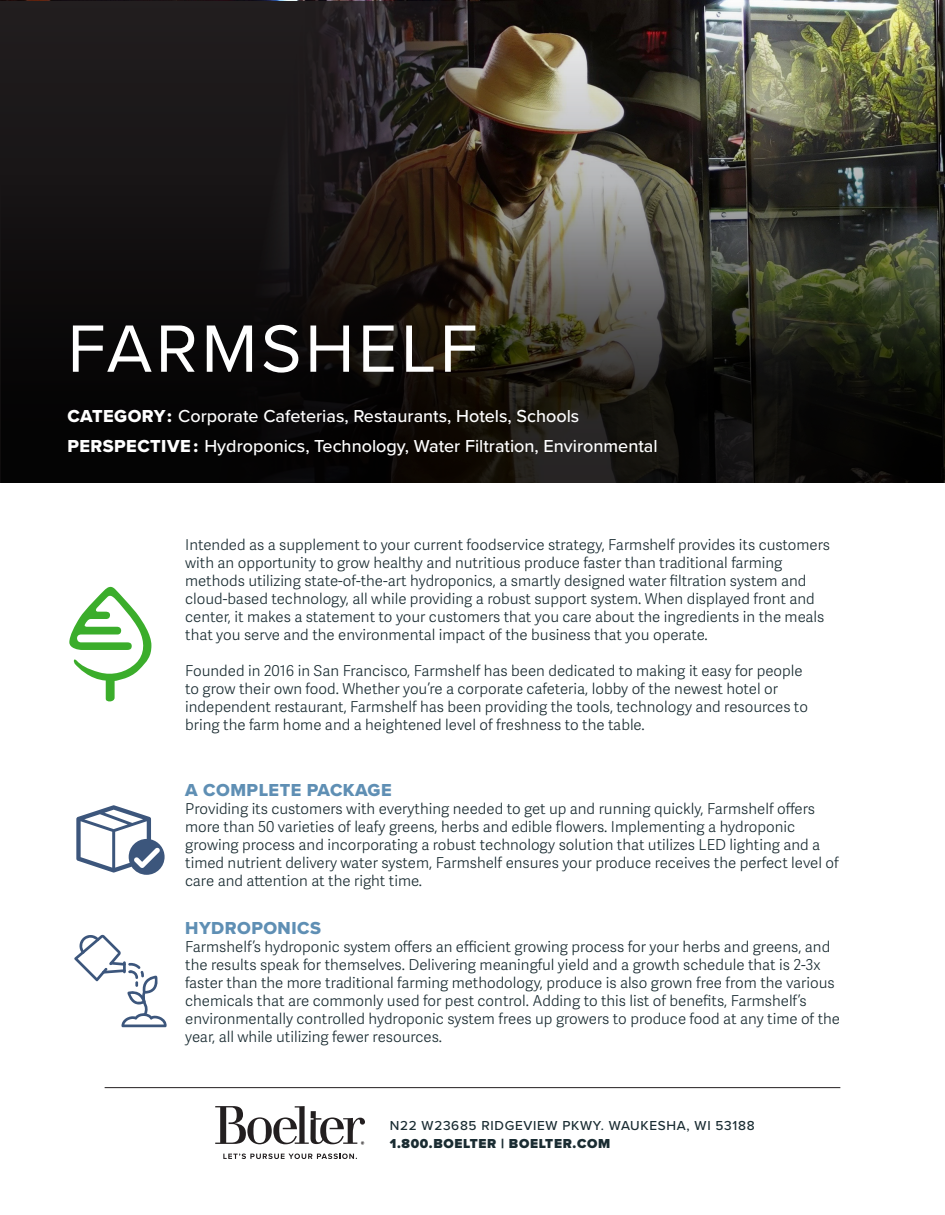
<style>
.page{position:relative;width:945px;height:1215px;background:#fff}
.page>*{position:absolute;margin:0;border:0;box-sizing:border-box;transform-origin:0 0}
.t1{font:69.3px "Proxima Nova";letter-spacing:.05em;color:#fff}
.t2{font:500 18px "Proxima Nova";color:#fff}
.t3{font:18px "Proxima Nova Extrabld";letter-spacing:.025em;color:#5f8fb4}
.t4{font:300 15px/18px "Adelle Sans";color:#1a2c32}
.t5{font:500 13.5px "Proxima Nova";letter-spacing:.05em;color:#1a2c32}
.t6{font:900 13.5px "Proxima Nova";letter-spacing:.05em;color:#1a2c32}
.s1{font-family:"Proxima Nova Extrabld";font-weight:400}
</style>
<div class="page">
<img style="left:0;top:0;width:945px;height:483px">
<hr style="left:105px;top:1087px;width:735px;height:1px;background:#231f20">
<svg style="left:223px;top:1154px;width:134px;height:5px"></svg>
<svg style="left:215px;top:1106px;width:150px;height:39px"></svg>
<svg style="left:76px;top:805px;width:89px;height:70px"></svg>
<svg style="left:74px;top:935px;width:93px;height:92px"></svg>
<svg style="left:69px;top:586px;width:82px;height:115px"></svg>
<p class="t1" style="left:68px;top:297px;width:412px">FARMSHELF</p>
<p class="t2" style="left:68px;top:403px;width:513px"><span class="s1">CATEGORY:</span> Corporate Cafeterias, Restaurants, Hotels, Schools</p>
<p class="t2" style="left:68px;top:433px;width:592px"><span class="s1">PERSPECTIVE :</span> Hydroponics, Technology, Water Filtration, Environmental</p>
<p class="t4" style="left:185px;top:536px;width:646px">Intended as a supplement to your current foodservice strategy, Farmshelf provides its customers with an opportunity to grow healthy and nutritious produce faster than traditional farming methods utilizing state-of-the-art hydroponics, a smartly designed water filtration system and cloud-based technology, all while providing a robust support system. When displayed front and center, it makes a statement to your customers that you care about the ingredients in the meals that you serve and the environmental impact of the business that you operate.</p>
<p class="t4" style="left:185px;top:662px;width:624px">Founded in 2016 in San Francisco, Farmshelf has been dedicated to making it easy for people to grow their own food. Whether you’re a corporate cafeteria, lobby of the newest hotel or independent restaurant, Farmshelf has been providing the tools, technology and resources to bring the farm home and a heightened level of freshness to the table.</p>
<p class="t3" style="left:185px;top:776px;width:208px">A COMPLETE PACKAGE</p>
<p class="t4" style="left:185px;top:800px;width:655px">Providing its customers with everything needed to get up and running quickly, Farmshelf offers more than 50 varieties of leafy greens, herbs and edible flowers. Implementing a hydroponic growing process and incorporating a robust technology solution that utilizes LED lighting and a timed nutrient delivery water system, Farmshelf ensures your produce receives the perfect level of care and attention at the right time.</p>
<p class="t3" style="left:185px;top:915px;width:137px">HYDROPONICS</p>
<p class="t4" style="left:185px;top:939px;width:656px">Farmshelf’s hydroponic system offers an efficient growing process for your herbs and greens, and the results speak for themselves. Delivering meaningful yield and a growth schedule that is 2-3x faster than the more traditional farming methodology, produce is also grown free from the various chemicals that are commonly used for pest control. Adding to this list of benefits, Farmshelf’s environmentally controlled hydroponic system frees up growers to produce food at any time of the year, all while utilizing fewer resources.</p>
<p class="t5" style="left:390px;top:1115px;width:366px">N22 W23685 RIDGEVIEW PKWY. WAUKESHA, WI 53188</p>
<p class="t6" style="left:390px;top:1133px;width:222px">1.800.BOELTER | BOELTER.COM</p>
</div>
